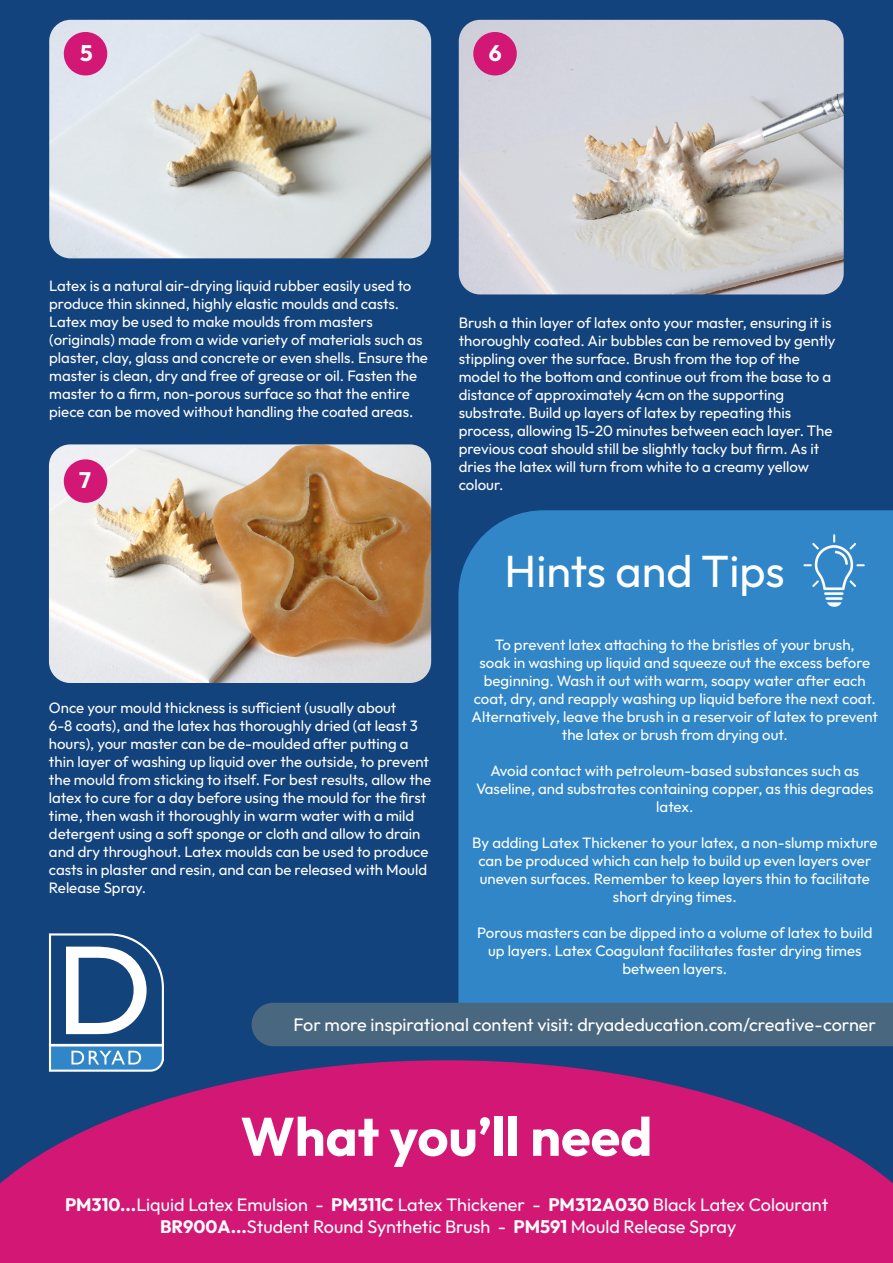
<style>
.page{position:relative;width:893px;height:1263px;background:#13437d}
.page>*{position:absolute;margin:0;border:0;box-sizing:border-box;transform-origin:0 0}
.t1{font:700 54px "Outfit";color:#fff}
.t2{font:45px "Outfit";color:#fff}
.t3{font:700 22.5px "Outfit";color:#fff}
.t4{font:18px "Outfit";color:#fff}
.t5{font:15px/18px "Outfit";color:#fff}
.s1{font-weight:700}
</style>
<div class="page">
<div style="left:458px;top:510px;width:435px;height:493px;background:#3086c7"></div>
<img style="left:459px;top:20px;width:385px;height:274px">
<img style="left:49px;top:444px;width:382px;height:239px">
<img style="left:49px;top:20px;width:382px;height:238px">
<img style="left:803px;top:534px;width:62px;height:72px">
<svg style="left:0;top:1060px;width:893px;height:203px;fill:#d31775"></svg>
<svg style="left:49px;top:933px;width:115px;height:139px"></svg>
<div style="left:252px;top:1003px;width:641px;height:43px;background:#4a6780"></div>
<div style="left:64px;top:32px;width:43px;height:43px;background:#d31775;border-radius:50%"></div>
<div style="left:473px;top:32px;width:44px;height:43px;background:#d31775;border-radius:50%"></div>
<div style="left:64px;top:459px;width:43px;height:44px;background:#d31775;border-radius:50%"></div>
<p class="t3" style="left:80px;top:38px;width:14px">5</p>
<p class="t3" style="left:489px;top:38px;width:14px">6</p>
<p class="t5" style="left:49px;top:277px;width:364px">Latex is a natural air-drying liquid rubber easily used to produce thin skinned, highly elastic moulds and casts.</p>
<p class="t5" style="left:49px;top:313px;width:325px">Latex may be used to make moulds from masters</p>
<p class="t5" style="left:49px;top:331px;width:380px">(originals) made from a wide variety of materials such as plaster, clay, glass and concrete or even shells. Ensure the master is clean, dry and free of grease or oil. Fasten the master to a firm, non-porous surface so that the entire piece can be moved without handling the coated areas.</p>
<p class="t3" style="left:79px;top:465px;width:13px">7</p>
<p class="t5" style="left:49px;top:699px;width:384px">Once your mould thickness is sufficient (usually about<br>6-8 coats), and the latex has thoroughly dried (at least 3 hours), your master can be de-moulded after putting a thin layer of washing up liquid over the outside, to prevent the mould from sticking to itself. For best results, allow the latex to cure for a day before using the mould for the first time, then wash it thoroughly in warm water with a mild detergent using a soft sponge or cloth and allow to drain and dry throughout. Latex moulds can be used to produce casts in plaster and resin, and can be released with Mould Release Spray.</p>
<p class="t5" style="left:459px;top:314px;width:378px">Brush a thin layer of latex onto your master, ensuring it is thoroughly coated. Air bubbles can be removed by gently stippling over the surface. Brush from the top of the</p>
<p class="t5" style="left:459px;top:368px;width:374px">model to the bottom and continue out from the base to a</p>
<p class="t5" style="left:459px;top:386px;width:327px">distance of approximately 4cm on the supporting</p>
<p class="t5" style="left:459px;top:404px;width:334px">substrate. Build up layers of latex by repeating this</p>
<p class="t5" style="left:459px;top:422px;width:375px">process, allowing 15-20 minutes between each layer. The previous coat should still be slightly tacky but firm. As it dries the latex will turn from white to a creamy yellow colour.</p>
<p class="t2" style="left:505px;top:543px;width:282px">Hints and Tips</p>
<p class="t5" style="left:472px;top:636px;width:408px;text-align:center">To prevent latex attaching to the bristles of your brush,<br>soak in washing up liquid and squeeze out the excess before beginning. Wash it out with warm, soapy water after each coat, dry, and reapply washing up liquid before the next coat.<br>Alternatively, leave the brush in a reservoir of latex to prevent the latex or brush from drying out.</p>
<p class="t5" style="left:476px;top:762px;width:399px;text-align:center">Avoid contact with petroleum-based substances such as<br>Vaseline, and substrates containing copper, as this degrades latex.</p>
<p class="t5" style="left:472px;top:834px;width:407px;text-align:center">By adding Latex Thickener to your latex, a non-slump mixture can be produced which can help to build up even layers over uneven surfaces. Remember to keep layers thin to facilitate short drying times.</p>
<p class="t5" style="left:477px;top:924px;width:397px;text-align:center">Porous masters can be dipped into a volume of latex to build up layers. Latex Coagulant facilitates faster drying times between layers.</p>
<p class="t4" style="left:293px;top:1013px;width:584px">For more inspirational content visit: dryadeducation.com/creative-corner</p>
<p class="t1" style="left:241px;top:1101px;width:413px">What you’ll need</p>
<p class="t4" style="left:65px;top:1193px;width:765px"><span class="s1">PM310...</span>Liquid Latex Emulsion - <span class="s1">PM311C</span> Latex Thickener - <span class="s1">PM312A030</span> Black Latex Colourant</p>
<p class="t4" style="left:160px;top:1215px;width:578px"><span class="s1">BR900A...</span>Student Round Synthetic Brush - <span class="s1">PM591</span> Mould Release Spray</p>
</div>
